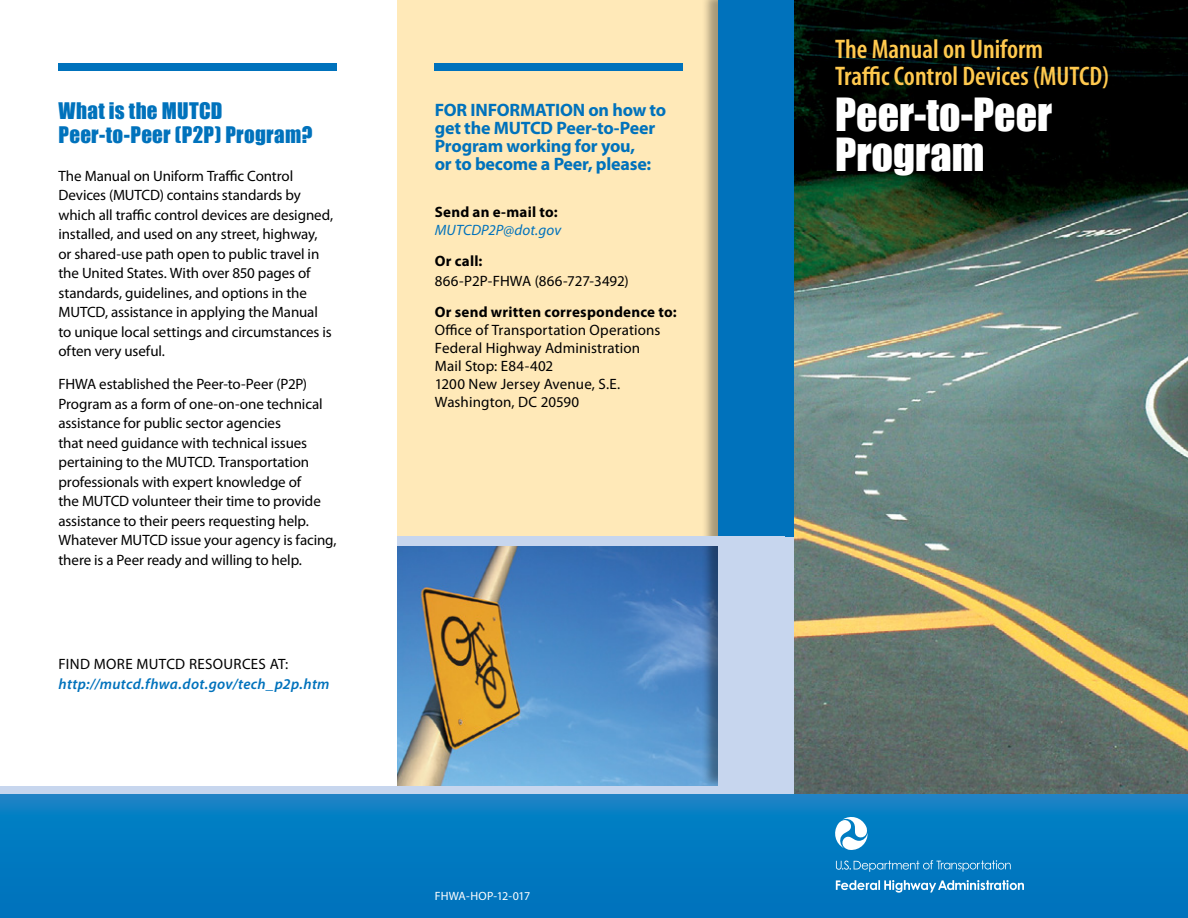
<style>
.page{position:relative;width:1188px;height:918px;background:#fff}
.page>*{position:absolute;margin:0;border:0;box-sizing:border-box;transform-origin:0 0}
.t1{font:42px/40.5px "Impact";color:#fff}
.t2{font:600 condensed 27px/27px "Myriad Pro";color:#ffc94e}
.t3{font:21px/24px "Impact";letter-spacing:.015em;color:#0072bc}
.t4{font:700 18px/18px "Myriad Pro";letter-spacing:-.01em;color:#0072bc}
.t5{font:15px/19.5px "Myriad Pro";letter-spacing:-.005em;color:#000}
.t6{font:700 15px "Myriad Pro";letter-spacing:.015em;color:#000}
.t7{font:italic 600 15px "Myriad Pro";letter-spacing:.02em;color:#0072bc}
.t8{font:15px "Myriad Pro";letter-spacing:.02em;color:#000}
.t9{font:italic 15px "Myriad Pro";letter-spacing:.005em;color:#0072bc}
.t10{font:12px "Myriad Pro";letter-spacing:-.01em;color:#fff}
</style>
<div class="page">
<img style="left:794px;top:0;width:394px;height:794px">
<div style="left:398px;top:0;width:336px;height:770px;background:#ffe9b8"></div>
<div style="left:58px;top:63px;width:279px;height:7px;background:#0072bc"></div>
<img style="left:398px;top:546px;width:303px;height:240px">
<div style="left:701px;top:0;width:93px;height:789px;background:#000;opacity:.35"></div>
<div style="left:718px;top:0;width:76px;height:770px;background:#0072bc"></div>
<div style="left:0;top:786px;width:787px;height:9px;background:#c7d6ee"></div>
<div style="left:398px;top:537px;width:387px;height:9px;background:#c7d6ee"></div>
<div style="left:718px;top:537px;width:76px;height:258px;background:#c7d6ee"></div>
<div style="left:435px;top:63px;width:248px;height:7px;background:#0072bc"></div>
<svg style="left:0;top:794px;width:1188px;height:124px;background:#0379c0"></svg>
<svg style="left:836px;top:860px;width:175px;height:12px;background:#2d8fca"></svg>
<svg style="left:835px;top:814px;width:33px;height:37px"></svg>
<svg style="left:836px;top:880px;width:188px;height:13px;background:#51a1d2"></svg>
<h3 class="t3" style="left:58px;top:99px;width:255px">What is the MUTCD<br>Peer-to-Peer (P2P) Program?</h3>
<p class="t5" style="left:58px;top:166px;width:276px">The Manual on Uniform Traffic Control Devices (MUTCD) contains standards by which all traffic control devices are designed, installed, and used on any street, highway, or shared-use path open to public travel in the United States. With over 850 pages of standards, guidelines, and options in the MUTCD, assistance in applying the Manual to unique local settings and circumstances is often very useful.</p>
<p class="t5" style="left:58px;top:374px;width:280px">FHWA established the Peer-to-Peer (P2P)<br>Program as a form of one-on-one technical assistance for public sector agencies<br>that need guidance with technical issues pertaining to the MUTCD. Transportation professionals with expert knowledge of<br>the MUTCD volunteer their time to provide assistance to their peers requesting help.<br>Whatever MUTCD issue your agency is facing, there is a Peer ready and willing to help.</p>
<p class="t8" style="left:59px;top:655px;width:149px">Find more MUTCD resou</p>
<p class="t5" style="left:234px;top:654px;width:18px">rces</p>
<p class="t5" style="left:270px;top:654px;width:20px">at:</p>
<p class="t7" style="left:59px;top:674px;width:273px">http://mutcd.fhwa.dot.gov/tech_p2p.htm</p>
<p class="t4" style="left:435px;top:101px;width:233px">For information on how to get the MUTCD Peer-to-Peer<br>Program working for you,<br>or to become a Peer, please:</p>
<p class="t6" style="left:435px;top:202px;width:124px">Send an e-mail to:</p>
<p class="t9" style="left:435px;top:220px;width:128px">MUTCDP2P@dot.gov</p>
<p class="t6" style="left:435px;top:251px;width:49px">Or call:</p>
<p class="t5" style="left:435px;top:271px;width:195px">866-P2P-FHWA (866-727-3492)</p>
<p class="t6" style="left:435px;top:302px;width:243px">Or send written correspondence to:</p>
<p class="t5" style="left:435px;top:321px;width:227px;line-height:18px">Office of Transportation Operations<br>Federal Highway Administration<br>Mail Stop: E84-402<br>1200 New Jersey Avenue, S.E.<br>Washington, DC 20590</p>
<p class="t10" style="left:435px;top:889px;width:97px">FHWA-HOP-12-017</p>
<h2 class="t2" style="left:835px;top:36px;width:275px">The Manual on Uniform<br>Traffic Control Devices (MUTCD)</h2>
<h1 class="t1" style="left:835px;top:93px;width:219px">Peer-to-Peer<br>Program</h1>
</div>
